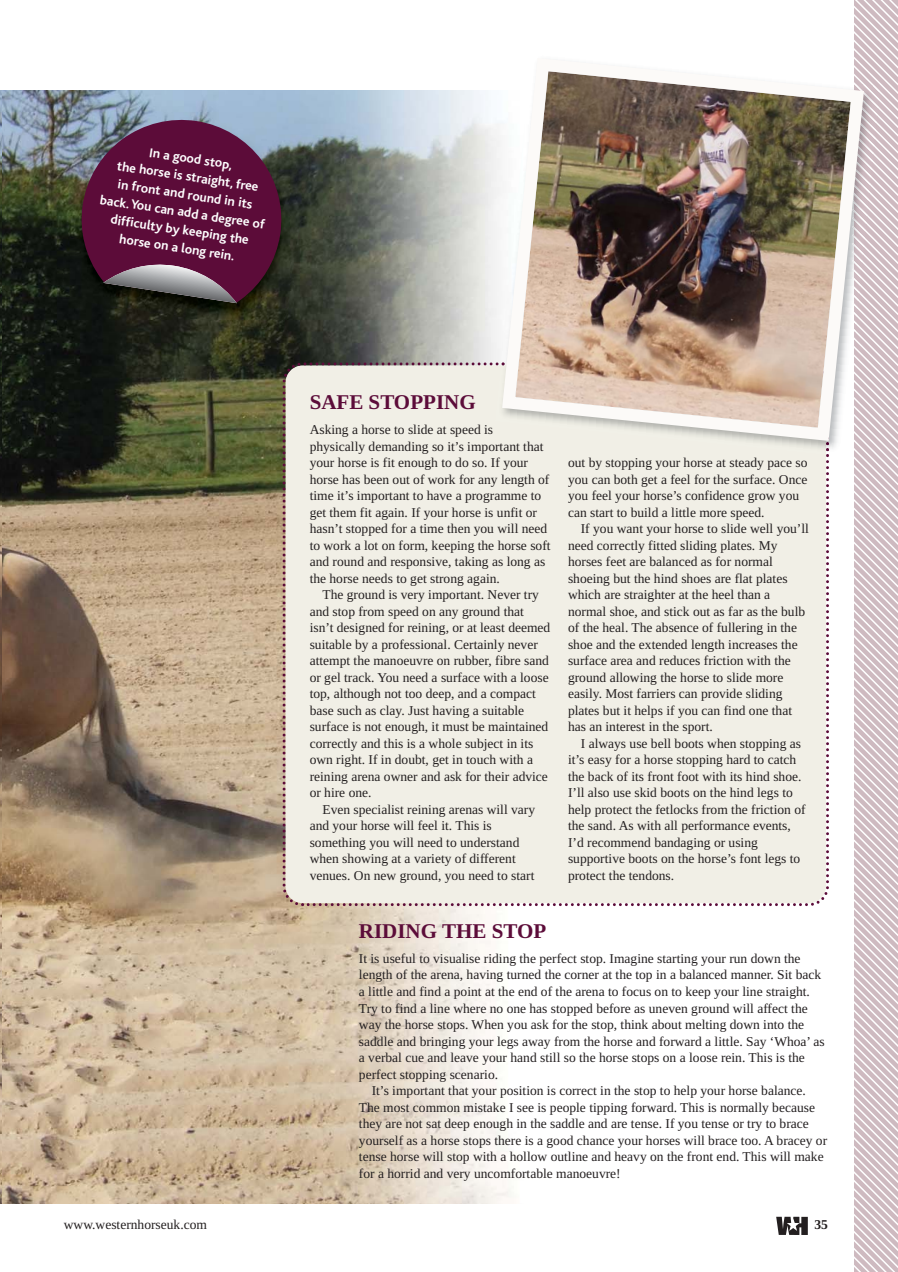
<style>
.page{position:relative;width:898px;height:1272px;background:#fff}
.page>*{position:absolute;margin:0;border:0;box-sizing:border-box;transform-origin:0 0}
.t1{font:700 21px "Liberation Serif";color:#5c0c39}
.t2{font:13.5px/16.5px "Liberation Serif";color:#231f20}
.t3{font:700 13.5px/18px "Bliss";color:#fff;text-align:center}
.t4{font:700 13.5px "Liberation Serif";color:#231f20}
</style>
<div class="page">
<img style="left:1px;top:91px;width:511px;height:1112px">
<svg style="left:776px;top:1216px;width:31px;height:18px"></svg>
<div style="left:281px;top:361px;width:548px;height:546px;background:#f1efe6"></div>
<svg style="left:854px;top:0;width:43px;height:1271px"></svg>
<div style="left:494px;top:365px;width:331px;height:90px;background:#f1efe6"></div>
<img style="left:495px;top:51px;width:375px;height:396px">
<img style="left:59px;top:101px;width:254px;height:231px">
<svg style="left:79px;top:117px;width:205px;height:186px;background:#5e2949"></svg>
<p class="t3" style="left:110px;top:138px;width:168px;rotate:9deg">In a good stop,<br>the horse is straight, free<br>in front and round in its back. You can add a degree of difficulty by keeping the horse on a long rein.</p>
<h1 class="t1" style="left:309px;top:394px;width:167px">SAFE STOPPING</h1>
<p class="t2" style="left:309px;top:422px;width:242px">Asking a horse to slide at speed is physically demanding so it’s important that your horse is fit enough to do so. If your horse has been out of work for any length of time it’s important to have a programme to get them fit again. If your horse is unfit or hasn’t stopped for a time then you will need to work a lot on form, keeping the horse soft and round and responsive, taking as long as the horse needs to get strong again.</p>
<p class="t2" style="left:309px;top:587px;width:242px;text-indent:13px">The ground is very important. Never try and stop from speed on any ground that isn’t designed for reining, or at least deemed suitable by a professional. Certainly never attempt the manoeuvre on rubber, fibre sand or gel track. You need a surface with a loose top, although not too deep, and a compact base such as clay. Just having a suitable surface is not enough, it must be maintained correctly and this is a whole subject in its own right. If in doubt, get in touch with a reining arena owner and ask for their advice or hire one.</p>
<p class="t2" style="left:309px;top:802px;width:227px;text-indent:13px">Even specialist reining arenas will vary and your horse will feel it. This is something you will need to understand when showing at a variety of different venues. On new ground, you need to start</p>
<p class="t2" style="left:568px;top:455px;width:241px">out by stopping your horse at steady pace so you can both get a feel for the surface. Once you feel your horse’s confidence grow you can start to build a little more speed.</p>
<p class="t2" style="left:568px;top:521px;width:242px;text-indent:13px">If you want your horse to slide well you’ll need correctly fitted sliding plates. My horses feet are balanced as for normal shoeing but the hind shoes are flat plates which are straighter at the heel than a normal shoe, and stick out as far as the bulb of the heal. The absence of fullering in the shoe and the extended length increases the surface area and reduces friction with the ground allowing the horse to slide more easily. Most farriers can provide sliding plates but it helps if you can find one that has an interest in the sport.</p>
<p class="t2" style="left:568px;top:736px;width:239px;text-indent:13px">I always use bell boots when stopping as it’s easy for a horse stopping hard to catch the back of its front foot with its hind shoe.<br>I’ll also use skid boots on the hind legs to help protect the fetlocks from the friction of the sand. As with all performance events, I’d recommend bandaging or using supportive boots on the horse’s font legs to protect the tendons.</p>
<h1 class="t1" style="left:359px;top:923px;width:189px">RIDING THE STOP</h1>
<p class="t2" style="left:359px;top:951px;width:467px">It is useful to visualise riding the perfect stop. Imagine starting your run down the length of the arena, having turned the corner at the top in a balanced manner. Sit back a little and find a point at the end of the arena to focus on to keep your line straight.<br>Try to find a line where no one has stopped before as uneven ground will affect the way the horse stops. When you ask for the stop, think about melting down into the saddle and bringing your legs away from the horse and forward a little. Say ‘Whoa’ as a verbal cue and leave your hand still so the horse stops on a loose rein. This is the perfect stopping scenario.</p>
<p class="t2" style="left:359px;top:1083px;width:469px;text-indent:13px">It’s important that your position is correct in the stop to help your horse balance.<br>The most common mistake I see is people tipping forward. This is normally because they are not sat deep enough in the saddle and are tense. If you tense or try to brace yourself as a horse stops there is a good chance your horses will brace too. A bracey or tense horse will stop with a hollow outline and heavy on the front end. This will make for a horrid and very uncomfortable manoeuvre!</p>
<p class="t2" style="left:64px;top:1216px;width:145px">www.westernhorseuk.com</p>
<p class="t4" style="left:814px;top:1219px;width:15px">35</p>
</div>
